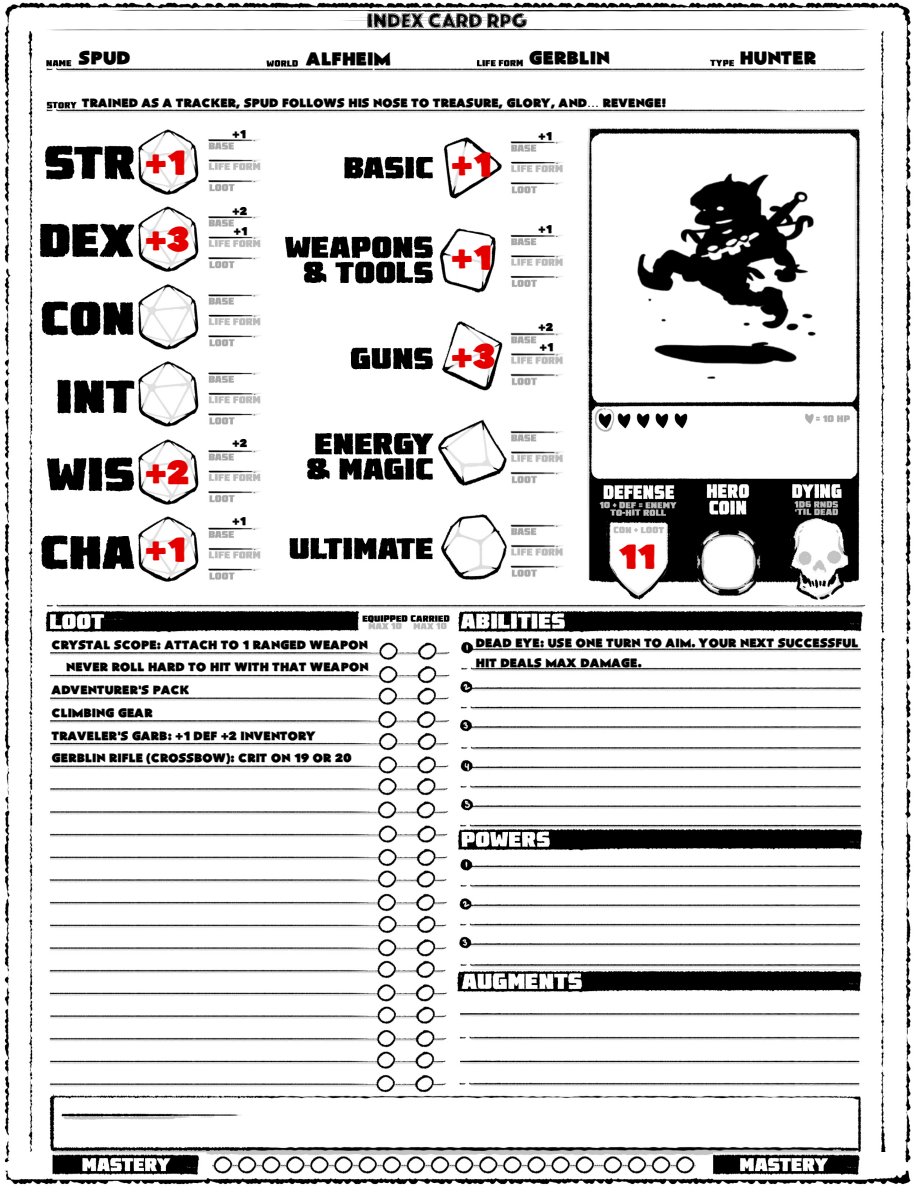
<style>
.page{position:relative;width:918px;height:1188px;background:#fff}
.page>*{position:absolute;margin:0;border:0;box-sizing:border-box;transform-origin:0 0}
.t1{font:33.3px "Flat Bread";color:#e50000}
.t2{font:18px "Flat Bread";color:#000}
.t3{font:12px/22.6px "Flat Bread";color:#000}
.t4{font:11.25px "Flat Bread";color:#000}
.s1{font-family:"Helvetica"}
</style>
<div class="page">
<img style="left:4px;top:2px;width:907px;height:1183px">
<img style="left:637px;top:174px;width:179px;height:205px">
<h2 class="t2" style="left:79px;top:50px;width:53px">SPUD</h2>
<h2 class="t2" style="left:529px;top:50px;width:82px">GERBLIN</h2>
<h2 class="t2" style="left:740px;top:50px;width:78px">HUNTER</h2>
<h2 class="t2" style="left:306px;top:50px;width:86px">ALFHEIM</h2>
<p class="t3" style="left:82px;top:92px;width:586px">TRAINED AS A TRACKER, SPUD FOLLOWS HIS NOSE TO TREASURE, GLORY, AND<span class="s1">…</span> REVENGE!</p>
<h1 class="t1" style="left:146px;top:147px;width:42px">+1</h1>
<h1 class="t1" style="left:146px;top:224px;width:46px">+3</h1>
<p class="t4" style="left:233px;top:129px;width:15px">+1</p>
<p class="t4" style="left:233px;top:206px;width:16px">+2</p>
<p class="t4" style="left:234px;top:226px;width:15px">+1</p>
<h1 class="t1" style="left:146px;top:457px;width:46px">+2</h1>
<h1 class="t1" style="left:146px;top:535px;width:42px">+1</h1>
<p class="t4" style="left:233px;top:438px;width:16px">+2</p>
<p class="t4" style="left:233px;top:516px;width:15px">+1</p>
<p class="t3" style="left:52px;top:634px;width:318px">CRYSTAL SCOPE: ATTACH TO 1 RANGED WEAPON</p>
<p class="t3" style="left:52px;top:656px;width:318px;text-indent:14px">NEVER ROLL HARD TO HIT WITH THAT WEAPON<br>ADVENTURER'S PACK<br>CLIMBING GEAR<br>TRAVELER'S GARB: +1 DEF +2 INVENTORY<br>GERBLIN RIFLE (CROSSBOW): CRIT ON 19 OR 20</p>
<h1 class="t1" style="left:452px;top:149px;width:42px">+1</h1>
<h1 class="t1" style="left:452px;top:243px;width:42px">+1</h1>
<h1 class="t1" style="left:452px;top:341px;width:46px">+3</h1>
<p class="t4" style="left:539px;top:131px;width:15px">+1</p>
<p class="t4" style="left:539px;top:224px;width:15px">+1</p>
<p class="t4" style="left:539px;top:322px;width:16px">+2</p>
<p class="t4" style="left:540px;top:342px;width:15px">+1</p>
<h1 class="t1" style="left:619px;top:541px;width:39px">11</h1>
<p class="t3" style="left:476px;top:634px;width:384px;line-height:19.4px">DEAD EYE: USE ONE TURN TO AIM. YOUR NEXT SUCCESSFUL<br>HIT DEALS MAX DAMAGE.</p>
</div>
